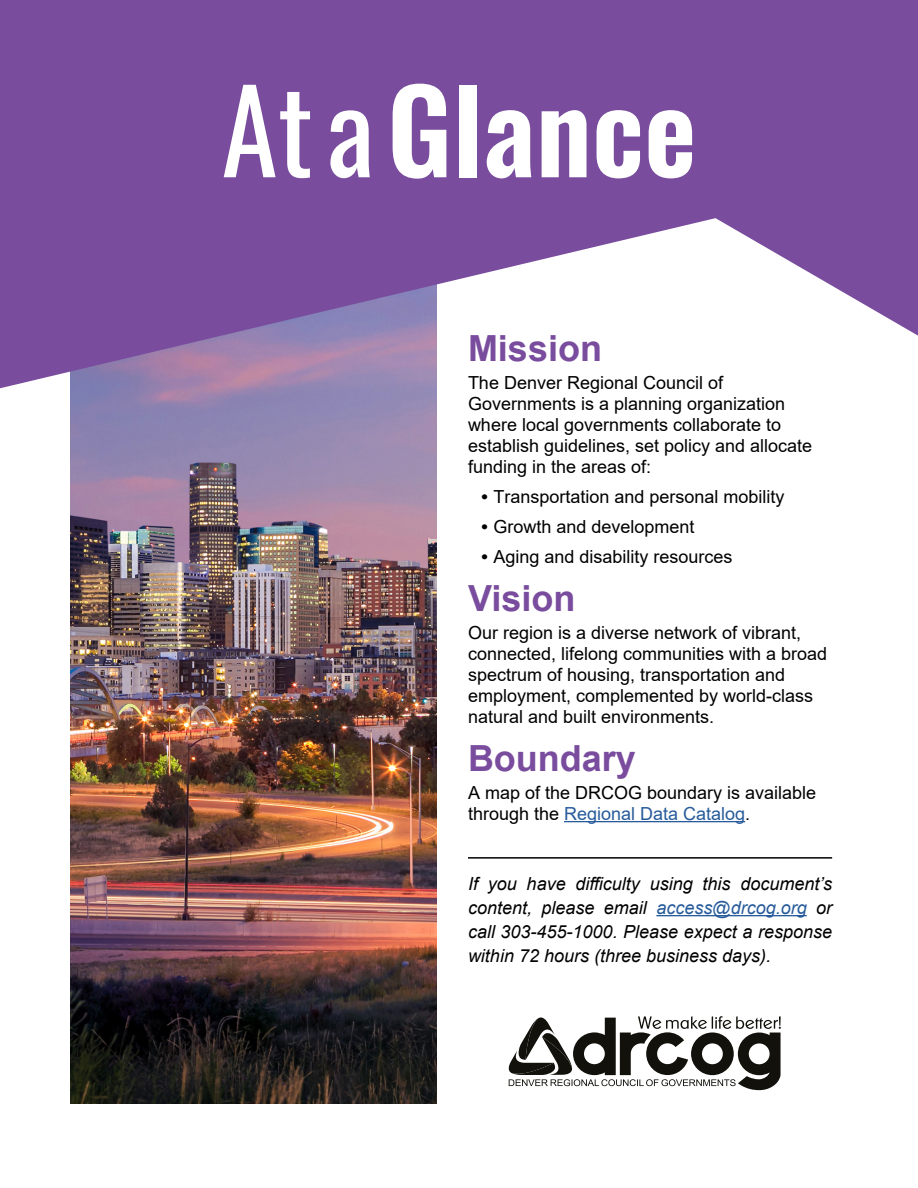
<style>
.page{position:relative;width:918px;height:1188px;background:#fff}
.page>*{position:absolute;margin:0;border:0;box-sizing:border-box;transform-origin:0 0}
.t1{font:600 114.15px "Oswald";color:#fff}
.t2{font:700 36px "Arial";color:#794c9e}
.t3{font:18px/21px "Arial";color:#000}
.Accessibility_statement{font:italic 18px/24px "Arial";color:#000;text-align:justify}
.s1{font-weight:400}
.s2{font-weight:700}
.s3{color:#275b9b}
</style>
<div class="page">
<img style="left:70px;top:388px;width:366px;height:716px">
<svg style="left:0;top:0;width:918px;height:388px;fill:#794c9e"></svg>
<hr style="left:564px;top:821px;width:181px;height:1px;background:#275b9b">
<hr style="left:656px;top:915px;width:151px;height:1px;background:#275b9b">
<hr style="left:468px;top:857px;width:364px;height:2px;background:#000">
<svg style="left:509px;top:1016px;width:272px;height:74px"></svg>
<h1 class="t1" style="left:222px;top:71px;width:476px"><span class="s1">At a</span> Glance</h1>
<h2 class="t2" style="left:468px;top:323px;width:136px">Mission</h2>
<p class="t3" style="left:468px;top:372px;width:346px">The Denver Regional Council of Governments is a planning organization where local governments collaborate to establish guidelines, set policy and allocate funding in the areas of:</p>
<p class="t3" style="left:482px;top:486px;width:305px"><span class="s2">•</span> Transportation and personal mobility</p>
<p class="t3" style="left:482px;top:516px;width:215px"><span class="s2">•</span> Growth and development</p>
<p class="t3" style="left:482px;top:546px;width:253px"><span class="s2">•</span> Aging and disability resources</p>
<h2 class="t2" style="left:468px;top:573px;width:109px">Vision</h2>
<p class="t3" style="left:468px;top:622px;width:361px">Our region is a diverse network of vibrant, connected, lifelong communities with a broad spectrum of housing, transportation and employment, complemented by world-class natural and built environments.</p>
<h2 class="t2" style="left:468px;top:733px;width:170px">Boundary</h2>
<p class="t3" style="left:468px;top:782px;width:350px">A map of the DRCOG boundary is available through the <span class="s3">Regional Data Catalog</span>.</p>
<p class="Accessibility_statement" style="left:468px;top:872px;width:366px">If you have difficulty using this document’s content, please email <span class="s3">access@drcog.org</span> or call 303-455-1000. Please expect a response within 72 hours (three business days).</p>
</div>
